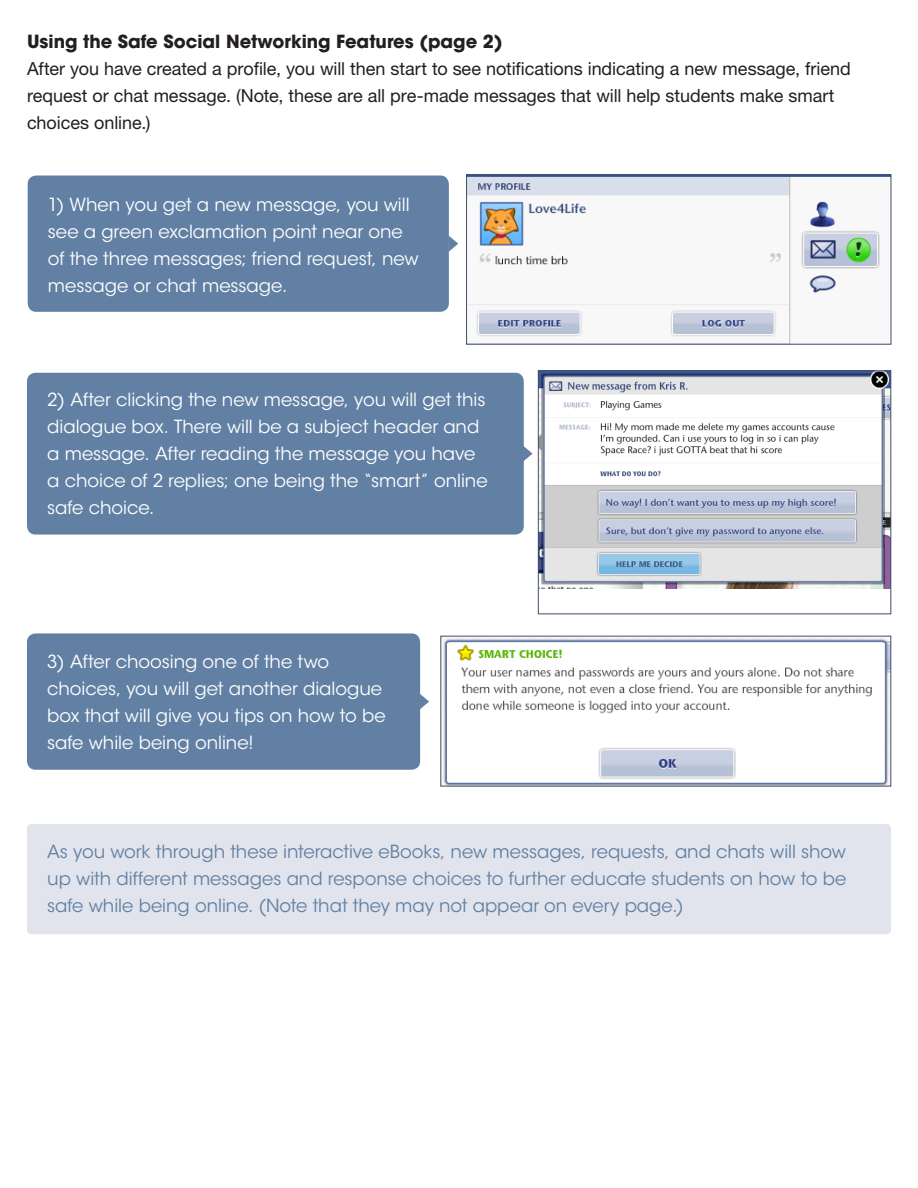
<style>
.page{position:relative;width:918px;height:1188px;background:#fff}
.page>*{position:absolute;margin:0;border:0;box-sizing:border-box;transform-origin:0 0}
.t1{font:18px/27px "ITC Avant Garde Std";color:#fff}
.t2{font:18px/27px "ITC Avant Garde Std";color:#6180a4;text-align:justify}
.t3{font:18px/27px "Helvetica Neue LT Std";letter-spacing:-.005em;color:#231f20}
.t4{font:700 18px "ITC Avant Garde Std";color:#231f20}
</style>
<div class="page">
<svg style="left:440px;top:174px;width:451px;height:613px"></svg>
<div style="left:28px;top:176px;width:421px;height:136px;background:#6180a4;border-radius:9px"></div>
<div style="left:27px;top:373px;width:497px;height:162px;background:#6180a4;border-radius:9px"></div>
<div style="left:27px;top:633px;width:393px;height:137px;background:#6180a4;border-radius:9px"></div>
<div style="left:27px;top:824px;width:864px;height:110px;background:#e1e4ed;border-radius:4px"></div>
<svg style="left:448px;top:235px;width:10px;height:17px"></svg>
<svg style="left:523px;top:445px;width:10px;height:17px"></svg>
<svg style="left:420px;top:693px;width:9px;height:17px"></svg>
<h2 class="t4" style="left:27px;top:30px;width:477px">Using the Safe Social Networking Features (page 2)</h2>
<p class="t3" style="left:27px;top:55px;width:825px">After you have created a profle, you will then start to see notifcations indicating a new message, friend request or chat message. (Note, these are all pre-made messages that will help students make smart choices online.)</p>
<p class="t1" style="left:48px;top:191px;width:372px">1) When you get a new message, you will see a green exclamation point near one of the three messages; friend request, new message or chat message.</p>
<p class="t1" style="left:47px;top:387px;width:442px">2) After clicking the new message, you will get this dialogue box. There will be a subject header and a message. After reading the message you have a choice of 2 replies; one being the “smart” online safe choice.</p>
<p class="t1" style="left:47px;top:649px;width:340px">3) After choosing one of the two choices, you will get another dialogue box that will give you tips on how to be safe while being online!</p>
<p class="t2" style="left:47px;top:838px;width:801px">As you work through these interactive eBooks, new messages, requests, and chats will show up with different messages and response choices to further educate students on how to be safe while being online. (Note that they may not appear on every page.)</p>
</div>
